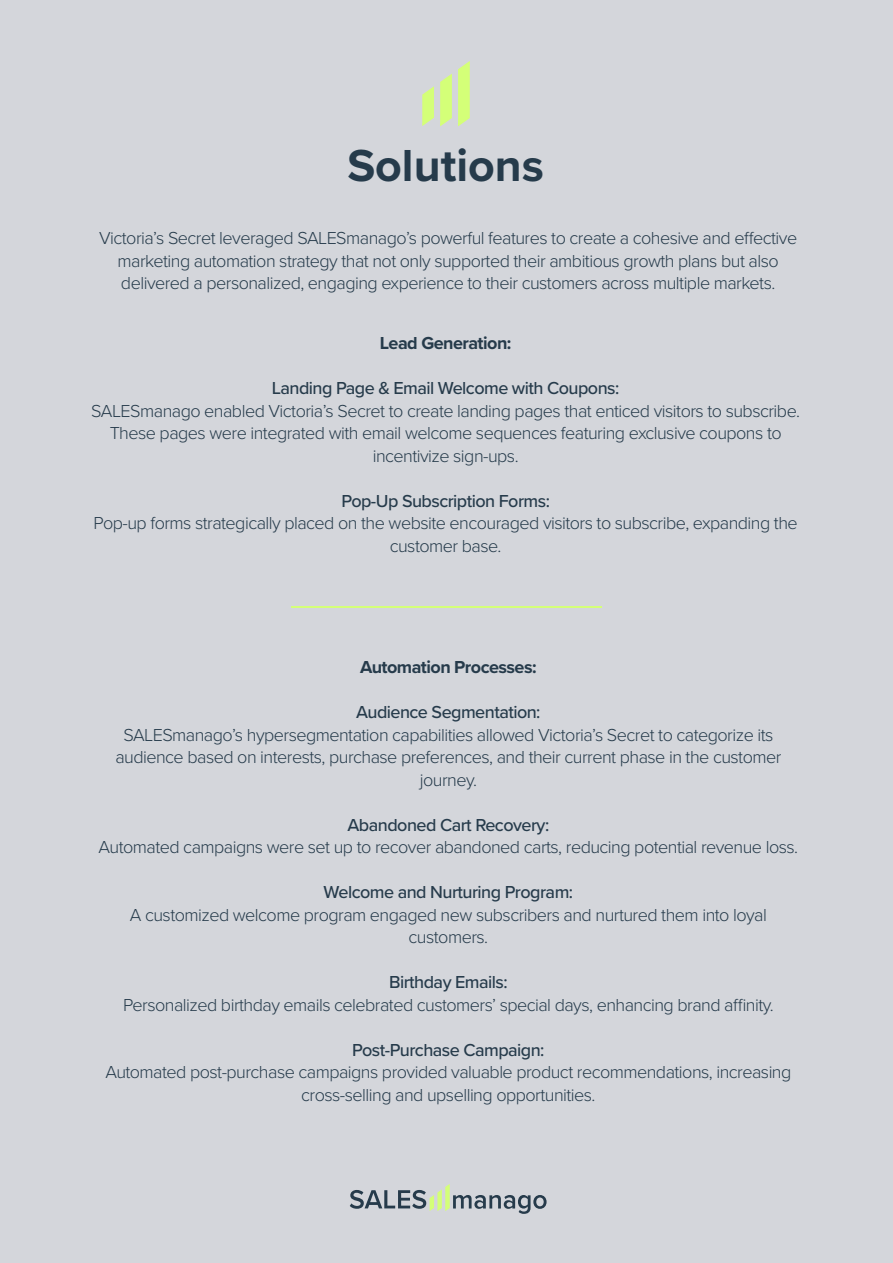
<style>
.page{position:relative;width:893px;height:1263px;background:#d4d6db}
.page>*{position:absolute;margin:0;border:0;box-sizing:border-box;transform-origin:0 0}
.t1{font:700 46.5px "Proxima Nova";color:#263b4b}
.t2{font:300 18px/22.5px "Proxima Nova";letter-spacing:-.03em;color:#263b4b;text-align:center}
.t3{font:500 18px "Proxima Nova";letter-spacing:-.03em;color:#263b4b}
.t4{font:700 18px "Proxima Nova";letter-spacing:-.03em;color:#263b4b}
</style>
<div class="page">
<svg style="left:422px;top:61px;width:48px;height:66px"></svg>
<hr style="left:291px;top:606px;width:311px;height:1px;background:#d4ff78">
<svg style="left:350px;top:1184px;width:197px;height:30px"></svg>
<p class="t1" style="left:347px;top:131px;width:198px">Solutions</p>
<p class="t2" style="left:99px;top:226px;width:700px">Victoria’s Secret leveraged SALESmanago’s powerful features to create a cohesive and effective marketing automation strategy that not only supported their ambitious growth plans but also delivered a personalized, engaging experience to their customers across multiple markets.</p>
<p class="t4" style="left:380px;top:330px;width:133px">Lead Generation:</p>
<p class="t3" style="left:272px;top:375px;width:349px">Landing Page &amp; Email Welcome with Coupons:</p>
<p class="t2" style="left:91px;top:398px;width:710px">SALESmanago enabled Victoria’s Secret to create landing pages that enticed visitors to subscribe.<br>These pages were integrated with email welcome sequences featuring exclusive coupons to incentivize sign-ups.</p>
<p class="t3" style="left:341px;top:487px;width:210px">Pop-Up Subscription Forms:</p>
<p class="t2" style="left:94px;top:511px;width:706px">Pop-up forms strategically placed on the website encouraged visitors to subscribe, expanding the customer base.</p>
<p class="t4" style="left:360px;top:654px;width:178px">Automation Processes:</p>
<p class="t3" style="left:356px;top:699px;width:186px">Audience Segmentation:</p>
<p class="t2" style="left:115px;top:723px;width:668px">SALESmanago’s hypersegmentation capabilities allowed Victoria’s Secret to categorize its audience based on interests, purchase preferences, and their current phase in the customer journey.</p>
<p class="t3" style="left:348px;top:811px;width:203px">Abandoned Cart Recovery:</p>
<p class="t2" style="left:99px;top:835px;width:701px">Automated campaigns were set up to recover abandoned carts, reducing potential revenue loss.</p>
<p class="t3" style="left:324px;top:879px;width:251px">Welcome and Nurturing Program:</p>
<p class="t2" style="left:130px;top:903px;width:639px">A customized welcome program engaged new subscribers and nurtured them into loyal customers.</p>
<p class="t3" style="left:389px;top:969px;width:120px">Birthday Emails:</p>
<p class="t2" style="left:123px;top:993px;width:652px">Personalized birthday emails celebrated customers’ special days, enhancing brand affinity.</p>
<p class="t3" style="left:352px;top:1036px;width:194px">Post-Purchase Campaign:</p>
<p class="t2" style="left:105px;top:1060px;width:687px">Automated post-purchase campaigns provided valuable product recommendations, increasing cross-selling and upselling opportunities.</p>
</div>
